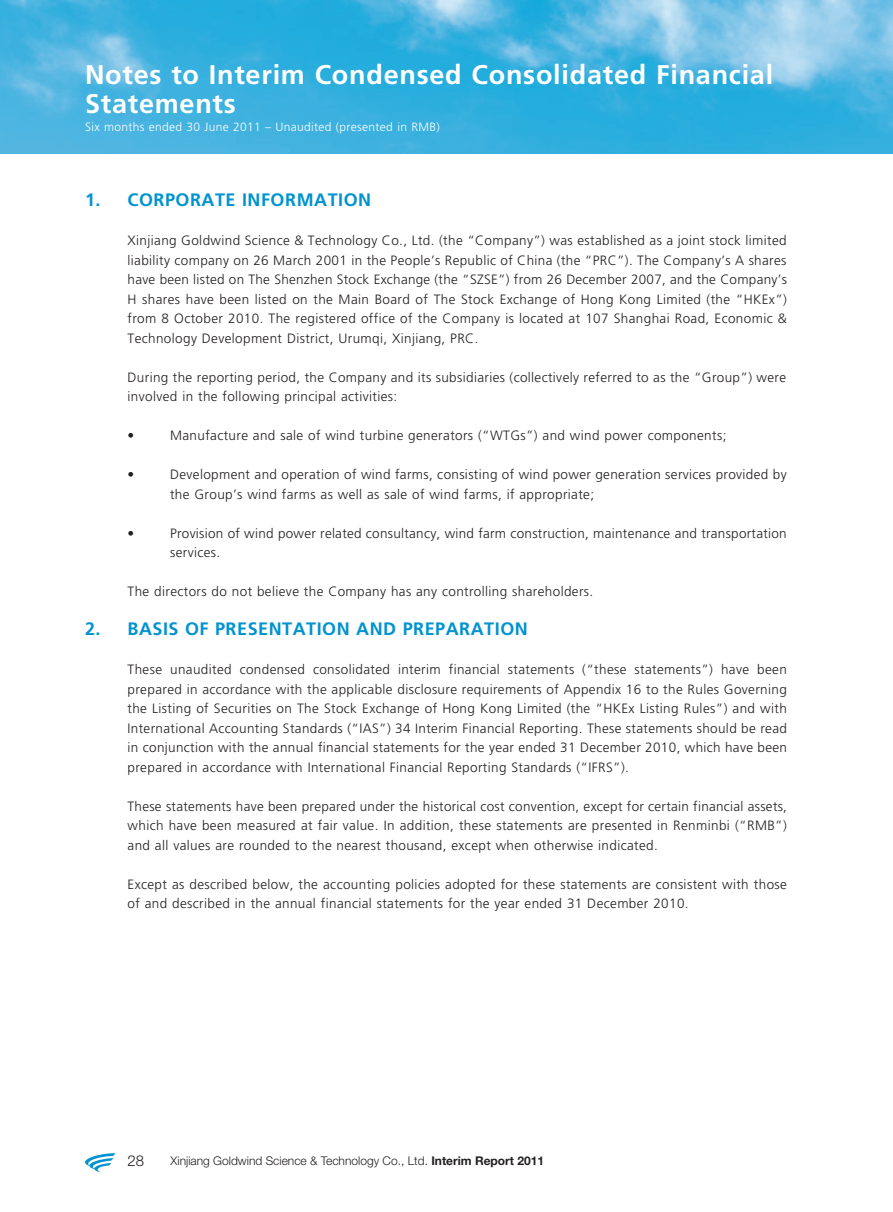
<style>
.page{position:relative;width:893px;height:1212px;background:#fff}
.page>*{position:absolute;margin:0;border:0;box-sizing:border-box;transform-origin:0 0}
.t1{font:700 27px/28.5px "Frutiger LT Std";letter-spacing:.03em;color:#fff}
.t2{font:700 18px "Frutiger LT Std";letter-spacing:.03em;color:#0093d0}
.t3{font:300 15px "Helvetica Neue LT Std";color:#231f20}
.t4{font:300 13.5px/19.5px "Frutiger LT Std";letter-spacing:.03em;color:#231f20}
.t5{font:300 12px "Helvetica Neue LT Std";color:#231f20}
.t6{font:300 12px "Frutiger LT Std";letter-spacing:.03em;color:#fff}
.s1{font-weight:700}
</style>
<div class="page">
<svg style="left:85px;top:1153px;width:31px;height:19px"></svg>
<img style="left:0;top:0;width:893px;height:153px">
<h1 class="t1" style="left:85px;top:61px;width:690px">Notes to Interim Condensed Consolidated Financial<br>Statements</h1>
<p class="t6" style="left:85px;top:120px;width:356px">Six months ended 30 June 2011 – Unaudited (presented in RMB)</p>
<h2 class="t2" style="left:85px;top:189px;width:288px">1. CORPORATE INFORMATION</h2>
<p class="t4" style="left:128px;top:231px;width:661px;text-align:justify">Xinjiang Goldwind Science &amp; Technology Co., Ltd. (the “Company”) was established as a joint stock limited liability company on 26 March 2001 in the People’s Republic of China (the “PRC”). The Company’s A shares have been listed on The Shenzhen Stock Exchange (the “SZSE”) from 26 December 2007, and the Company’s H shares have been listed on the Main Board of The Stock Exchange of Hong Kong Limited (the “HKEx”) from 8 October 2010. The registered office of the Company is located at 107 Shanghai Road, Economic &amp; Technology Development District, Urumqi, Xinjiang, PRC.</p>
<p class="t4" style="left:128px;top:368px;width:660px">During the reporting period, the Company and its subsidiaries (collectively referred to as the “Group”) were involved in the following principal activities:</p>
<p class="t4" style="left:128px;top:426px;width:8px">•</p>
<p class="t4" style="left:170px;top:426px;width:558px">Manufacture and sale of wind turbine generators (“WTGs”) and wind power components;</p>
<p class="t4" style="left:128px;top:465px;width:8px">•</p>
<p class="t4" style="left:170px;top:465px;width:618px">Development and operation of wind farms, consisting of wind power generation services provided by the Group’s wind farms as well as sale of wind farms, if appropriate;</p>
<p class="t4" style="left:128px;top:524px;width:8px">•</p>
<p class="t4" style="left:170px;top:524px;width:618px">Provision of wind power related consultancy, wind farm construction, maintenance and transportation services.</p>
<p class="t4" style="left:128px;top:582px;width:467px">The directors do not believe the Company has any controlling shareholders.</p>
<h2 class="t2" style="left:85px;top:618px;width:444px">2. BASIS OF PRESENTATION AND PREPARATION</h2>
<p class="t4" style="left:128px;top:660px;width:661px;text-align:justify">These unaudited condensed consolidated interim financial statements (“these statements”) have been prepared in accordance with the applicable disclosure requirements of Appendix 16 to the Rules Governing the Listing of Securities on The Stock Exchange of Hong Kong Limited (the “HKEx Listing Rules”) and with International Accounting Standards (“IAS”) 34 Interim Financial Reporting. These statements should be read in conjunction with the annual financial statements for the year ended 31 December 2010, which have been prepared in accordance with International Financial Reporting Standards (“IFRS”).</p>
<p class="t4" style="left:128px;top:797px;width:661px;text-align:justify">These statements have been prepared under the historical cost convention, except for certain financial assets, which have been measured at fair value. In addition, these statements are presented in Renminbi (“RMB”) and all values are rounded to the nearest thousand, except when otherwise indicated.</p>
<p class="t4" style="left:128px;top:875px;width:661px">Except as described below, the accounting policies adopted for these statements are consistent with those of and described in the annual financial statements for the year ended 31 December 2010.</p>
<p class="t3" style="left:128px;top:1151px;width:18px">28</p>
<p class="t5" style="left:171px;top:1153px;width:375px">Xinjiang Goldwind Science &amp; Technology Co., Ltd. <span class="s1">Interim Report 2011</span></p>
</div>
